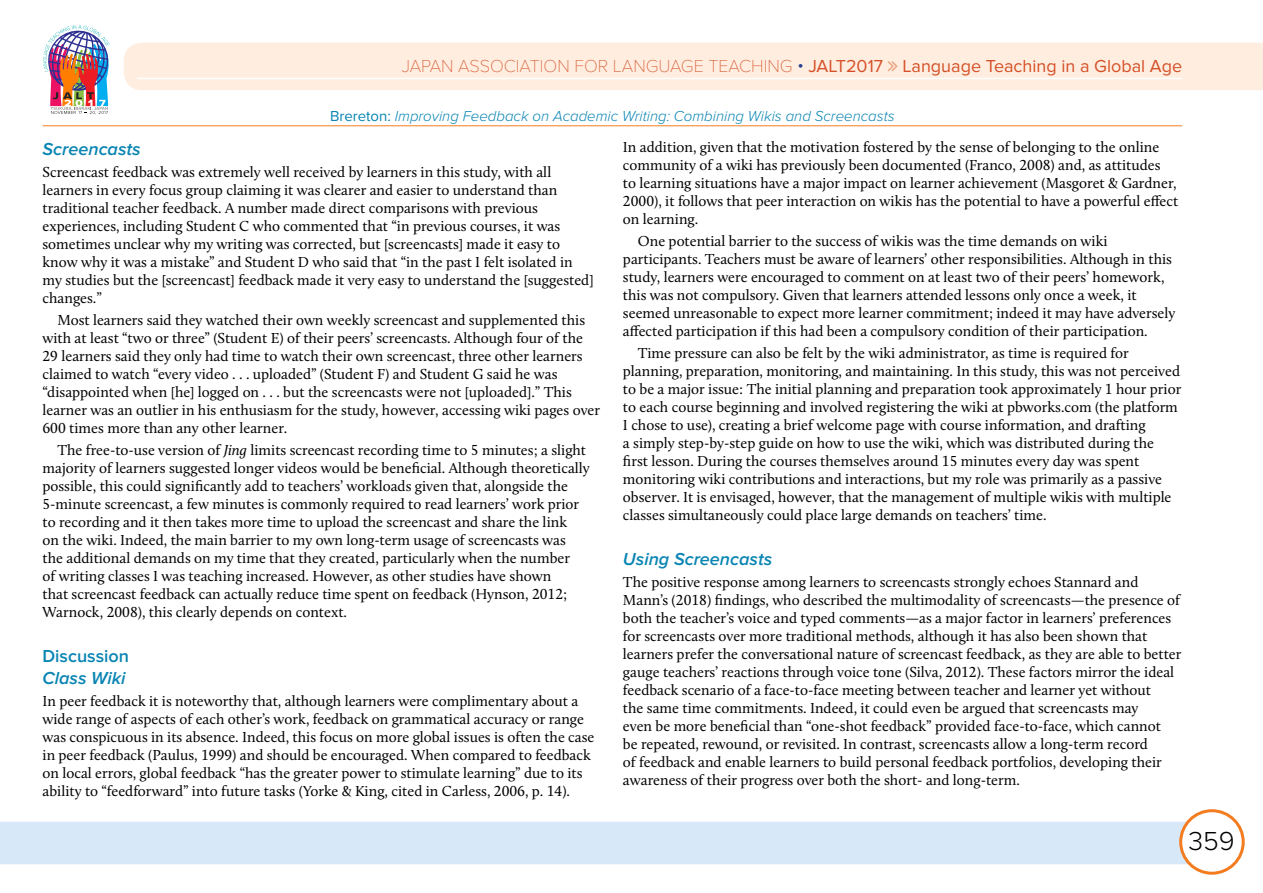
<style>
.page{position:relative;width:1263px;height:893px;background:#fff}
.page>*{position:absolute;margin:0;border:0;box-sizing:border-box;transform-origin:0 0}
.t1{font:300 27px "Proxima Nova";color:#000}
.t2{font:18px "Proxima Nova";color:#d55028}
.t3{font:italic 600 18px "Proxima Nova";color:#0985b3}
.t4{font:600 18px "Proxima Nova";color:#0985b3}
.t5{font:15px/18px "Calluna";color:#000}
.t6{font:italic 300 15px "Proxima Nova";color:#0985b3}
.s1{font-family:"Proxima Nova T";font-weight:100}
.s2{font-weight:300;color:#25408f}
.s3{font-weight:400;font-style:normal}
.s4{font-style:italic}
</style>
<div class="page">
<div style="left:0;top:822px;width:1190px;height:42px;background:#d7e9f8"></div>
<div style="left:1181px;top:811px;width:62px;height:62px;background:#fff;border-radius:50%"></div>
<div style="left:1179px;top:809px;width:66px;height:66px;border:3px solid #f47c20;border-radius:50%"></div>
<div style="left:124px;top:43px;width:1139px;height:47px;background:#ffeee0"></div>
<hr style="left:137px;top:78px;width:1045px;height:1px;background:#fff">
<hr style="left:43px;top:126px;width:1139px;height:1px;background:#f47c20">
<img style="left:43px;top:25px;width:67px;height:90px">
<svg style="left:888px;top:61px;width:9px;height:10px"></svg>
<p class="t2" style="left:402px;top:55px;width:782px"><span class="s1">JAPAN ASSOCIATION FOR LANGUAGE TEACHING</span> <span class="s2">•</span> JALT2017 Language Teaching in a Global Age</p>
<p class="t6" style="left:330px;top:108px;width:566px"><span class="s3">Brereton:</span> Improving Feedback on Academic Writing: Combining Wikis and Screencasts</p>
<p class="t3" style="left:43px;top:138px;width:100px">Screencasts</p>
<p class="t5" style="left:43px;top:163px;width:553px">Screencast feedback was extremely well received by learners in this study, with all learners in every focus group claiming it was clearer and easier to understand than traditional teacher feedback. A number made direct comparisons with previous experiences, including Student C who commented that “in previous courses, it was sometimes unclear why my writing was corrected, but [screencasts] made it easy to know why it was a mistake” and Student D who said that “in the past I felt isolated in my studies but the [screencast] feedback made it very easy to understand the [suggested] changes.”</p>
<p class="t5" style="left:43px;top:311px;width:559px;text-indent:15px">Most learners said they watched their own weekly screencast and supplemented this with at least “two or three” (Student E) of their peers’ screencasts. Although four of the 29 learners said they only had time to watch their own screencast, three other learners claimed to watch “every video . . . uploaded” (Student F) and Student G said he was “disappointed when [he] logged on . . . but the screencasts were not [uploaded].” This learner was an outlier in his enthusiasm for the study, however, accessing wiki pages over 600 times more than any other learner.</p>
<p class="t5" style="left:43px;top:441px;width:549px;text-indent:15px">The free-to-use version of <span class="s4">Jing</span> limits screencast recording time to 5 minutes; a slight majority of learners suggested longer videos would be beneficial. Although theoretically possible, this could significantly add to teachers’ workloads given that, alongside the 5-minute screencast, a few minutes is commonly required to read learners’ work prior to recording and it then takes more time to upload the screencast and share the link<br>on the wiki. Indeed, the main barrier to my own long-term usage of screencasts was the additional demands on my time that they created, particularly when the number<br>of writing classes I was teaching increased. However, as other studies have shown<br>that screencast feedback can actually reduce time spent on feedback (Hynson, 2012; Warnock, 2008), this clearly depends on context.</p>
<p class="t4" style="left:43px;top:645px;width:88px">Discussion</p>
<p class="t3" style="left:43px;top:668px;width:85px">Class Wiki</p>
<p class="t5" style="left:43px;top:692px;width:553px">In peer feedback it is noteworthy that, although learners were complimentary about a wide range of aspects of each other’s work, feedback on grammatical accuracy or range was conspicuous in its absence. Indeed, this focus on more global issues is often the case in peer feedback (Paulus, 1999) and should be encouraged. When compared to feedback on local errors, global feedback “has the greater power to stimulate learning” due to its ability to “feedforward” into future tasks (Yorke &amp; King, cited in Carless, 2006, p. 14).</p>
<p class="t5" style="left:623px;top:137px;width:557px">In addition, given that the motivation fostered by the sense of belonging to the online community of a wiki has previously been documented (Franco, 2008) and, as attitudes<br>to learning situations have a major impact on learner achievement (Masgoret &amp; Gardner, 2000), it follows that peer interaction on wikis has the potential to have a powerful effect on learning.</p>
<p class="t5" style="left:623px;top:232px;width:554px;text-indent:15px">One potential barrier to the success of wikis was the time demands on wiki participants. Teachers must be aware of learners’ other responsibilities. Although in this study, learners were encouraged to comment on at least two of their peers’ homework, this was not compulsory. Given that learners attended lessons only once a week, it seemed unreasonable to expect more learner commitment; indeed it may have adversely affected participation if this had been a compulsory condition of their participation.</p>
<p class="t5" style="left:623px;top:344px;width:560px;text-indent:15px">Time pressure can also be felt by the wiki administrator, as time is required for planning, preparation, monitoring, and maintaining. In this study, this was not perceived to be a major issue: The initial planning and preparation took approximately 1 hour prior to each course beginning and involved registering the wiki at pbworks.com (the platform I chose to use), creating a brief welcome page with course information, and drafting<br>a simply step-by-step guide on how to use the wiki, which was distributed during the first lesson. During the courses themselves around 15 minutes every day was spent monitoring wiki contributions and interactions, but my role was primarily as a passive observer. It is envisaged, however, that the management of multiple wikis with multiple classes simultaneously could place large demands on teachers’ time.</p>
<p class="t3" style="left:623px;top:548px;width:151px">Using Screencasts</p>
<p class="t5" style="left:623px;top:573px;width:560px">The positive response among learners to screencasts strongly echoes Stannard and Mann’s (2018) findings, who described the multimodality of screencasts—the presence of both the teacher’s voice and typed comments—as a major factor in learners’ preferences for screencasts over more traditional methods, although it has also been shown that learners prefer the conversational nature of screencast feedback, as they are able to better gauge teachers’ reactions through voice tone (Silva, 2012). These factors mirror the ideal feedback scenario of a face-to-face meeting between teacher and learner yet without<br>the same time commitments. Indeed, it could even be argued that screencasts may<br>even be more beneficial than “one-shot feedback” provided face-to-face, which cannot<br>be repeated, rewound, or revisited. In contrast, screencasts allow a long-term record<br>of feedback and enable learners to build personal feedback portfolios, developing their awareness of their progress over both the short- and long-term.</p>
<h1 class="t1" style="left:1188px;top:825px;width:48px">359</h1>
</div>
